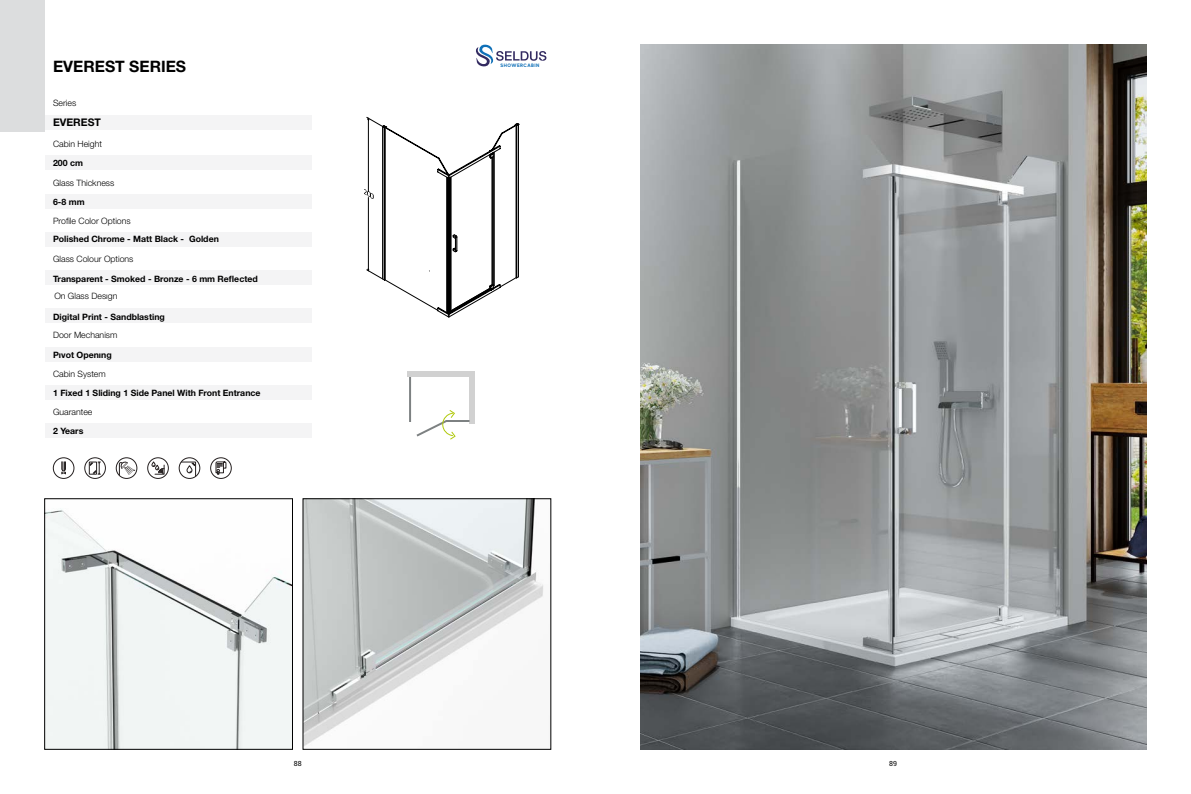
<style>
.page{position:relative;width:1191px;height:794px;background:#fff}
.page>*{position:absolute;margin:0;border:0;box-sizing:border-box;transform-origin:0 0}
.t1{font:700 15.75px "Helvetica Neue";color:#000}
.t2{font:700 10.5px "Helvetica Neue";color:#000}
.t3{font:700 8.75px "Helvetica Neue";color:#000}
.t4{font:300 8.75px "Helvetica Neue";color:#000}
.t5{font:7px "Roboto";color:#000}
.t6{font:700 4.9px "MADE Evolve Sans";letter-spacing:.1em;color:#0f70b8}
</style>
<div class="page">
<img style="left:46px;top:509px;width:245px;height:238px">
<div style="left:44px;top:498px;width:249px;height:251px;border:1px solid #000"></div>
<img style="left:305px;top:500px;width:239px;height:246px">
<div style="left:0;top:0;width:45px;height:132px;background:#dcddde"></div>
<svg style="left:366px;top:117px;width:153px;height:200px"></svg>
<hr style="left:409px;top:377px;width:2px;height:45px;background:#7d8182">
<div style="left:407px;top:371px;width:68px;height:6px;background:#d1d1d1"></div>
<div style="left:469px;top:371px;width:6px;height:53px;background:#d1d1d1"></div>
<svg style="left:416px;top:410px;width:54px;height:29px"></svg>
<svg style="left:119px;top:461px;width:16px;height:17px"></svg>
<div style="left:116px;top:457px;width:21px;height:21px;border:1px solid #241f1f;border-radius:50%"></div>
<svg style="left:151px;top:461px;width:13px;height:13px"></svg>
<div style="left:147px;top:457px;width:22px;height:21px;border:1px solid #241f1f;border-radius:50%"></div>
<svg style="left:179px;top:461px;width:17px;height:17px"></svg>
<div style="left:179px;top:457px;width:21px;height:21px;border:1px solid #241f1f;border-radius:50%"></div>
<svg style="left:216px;top:462px;width:10px;height:12px"></svg>
<div style="left:210px;top:457px;width:21px;height:21px;border:1px solid #241f1f;border-radius:50%"></div>
<svg style="left:61px;top:461px;width:5px;height:13px"></svg>
<div style="left:53px;top:457px;width:21px;height:21px;border:1px solid #241f1f;border-radius:50%"></div>
<svg style="left:89px;top:462px;width:11px;height:13px"></svg>
<div style="left:85px;top:457px;width:21px;height:21px;border:1px solid #241f1f;border-radius:50%"></div>
<img style="left:640px;top:45px;width:506px;height:704px">
<div style="left:45px;top:115px;width:267px;height:14px;background:#f4f4f5"></div>
<div style="left:45px;top:156px;width:267px;height:14px;background:#f4f4f5"></div>
<div style="left:45px;top:194px;width:267px;height:14px;background:#f4f4f5"></div>
<div style="left:45px;top:347px;width:267px;height:14px;background:#f4f4f5"></div>
<div style="left:45px;top:385px;width:267px;height:14px;background:#f4f4f5"></div>
<div style="left:45px;top:424px;width:267px;height:14px;background:#f4f4f5"></div>
<div style="left:45px;top:232px;width:267px;height:14px;background:#f4f4f5"></div>
<div style="left:45px;top:271px;width:267px;height:14px;background:#f4f4f5"></div>
<div style="left:45px;top:309px;width:267px;height:14px;background:#f4f4f5"></div>
<svg style="left:476px;top:44px;width:70px;height:23px"></svg>
<h1 class="t1" style="left:53px;top:54px;width:135px">EVEREST SERIES</h1>
<p class="t4" style="left:53px;top:96px;width:25px">Series</p>
<p class="t4" style="left:53px;top:137px;width:50px">Cabin Height</p>
<p class="t4" style="left:53px;top:176px;width:63px">Glass Thickness</p>
<p class="t2" style="left:53px;top:114px;width:49px">EVEREST</p>
<p class="t3" style="left:53px;top:156px;width:31px">200 cm</p>
<p class="t3" style="left:53px;top:195px;width:33px">6-8 mm</p>
<p class="t4" style="left:53px;top:214px;width:79px">Profile Color Options</p>
<p class="t3" style="left:53px;top:232px;width:167px">Polished Chrome - Matt Black - Golden</p>
<p class="t3" style="left:53px;top:272px;width:206px">Transparent - Smoked - Bronze - 6 mm Reflected</p>
<p class="t3" style="left:53px;top:310px;width:113px">Digital Print - Sandblasting</p>
<p class="t4" style="left:53px;top:252px;width:82px">Glass Colour Options</p>
<p class="t4" style="left:54px;top:288px;width:65px">On Glass Desıgn</p>
<p class="t4" style="left:53px;top:328px;width:66px">Door Mechanism</p>
<p class="t3" style="left:53px;top:347px;width:60px">Pıvot Openıng</p>
<p class="t3" style="left:53px;top:386px;width:209px">1 Fixed 1 Sliding 1 Side Panel With Front Entrance</p>
<p class="t3" style="left:53px;top:424px;width:32px">2 Years</p>
<p class="t4" style="left:53px;top:366px;width:54px">Cabin System</p>
<p class="t4" style="left:53px;top:405px;width:41px">Guarantee</p>
<p class="t6" style="left:500px;top:62px;width:41px">SHOWERCABIN</p>
<p class="t5" style="left:294px;top:759px;width:9px">88</p>
<p class="t5" style="left:889px;top:759px;width:9px">89</p>
</div>
